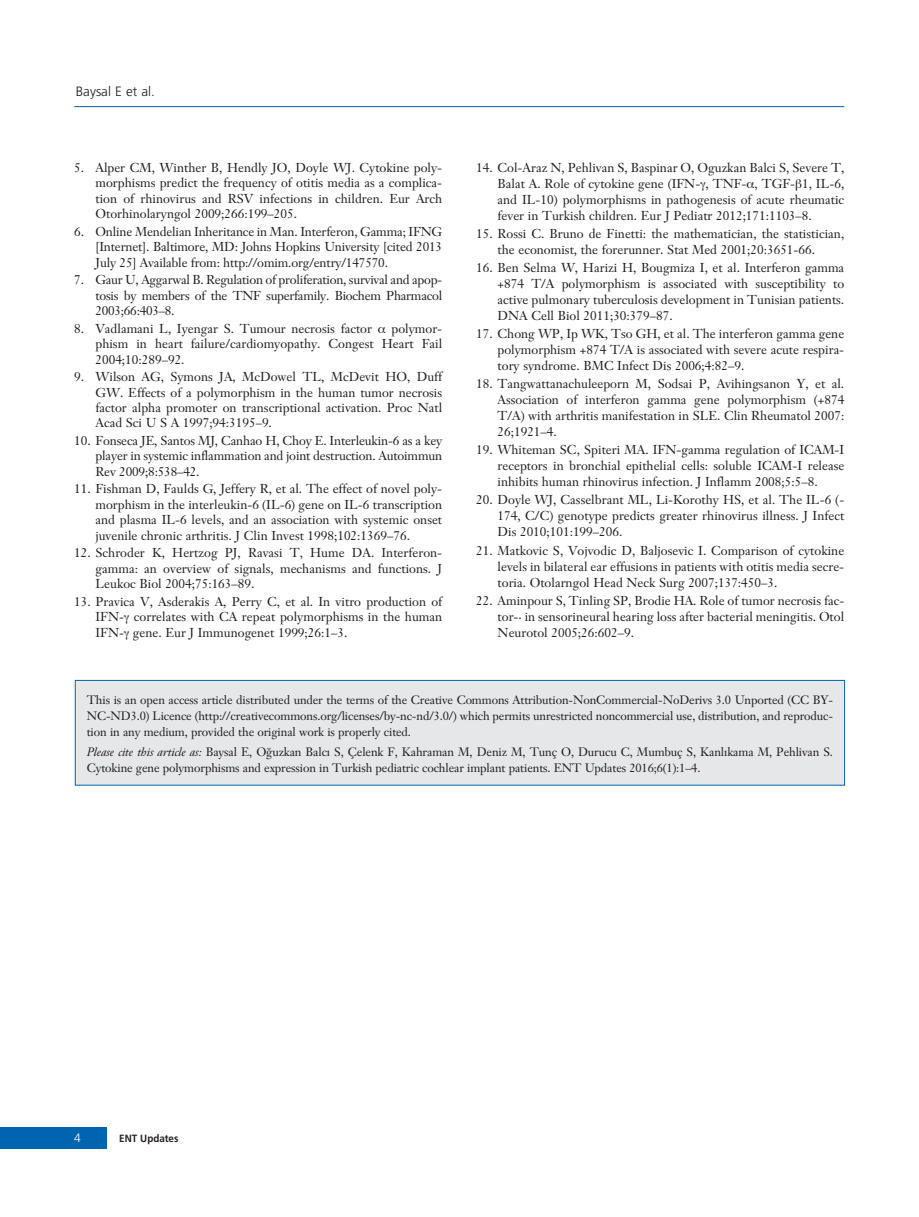
<style>
.page{position:relative;width:919px;height:1217px;background:#fff}
.page>*{position:absolute;margin:0;border:0;box-sizing:border-box;transform-origin:0 0}
.t1{font:300 13.5px "Frutiger";color:#231f20}
.t2{font:12.75px/15.5px "Janson Text";color:#231f20;text-align:justify}
.t3{font:12px/15.9px "Janson Text";letter-spacing:-.01em;color:#231f20;text-align:justify}
.t4{font:300 12px "Frutiger";color:#fff}
.t5{font:700 10.5px "Frutiger";color:#231f20;scale:.94 1}
.s1{font-style:italic}
</style>
<div class="page">
<div style="left:0;top:1127px;width:106px;height:21px;background:#0064b1"></div>
<hr style="left:74px;top:106px;width:770px;height:1px;background:#0064b1">
<div style="left:76px;top:680px;width:768px;height:104px;background:#e6e7e8"></div>
<div style="left:75px;top:680px;width:769px;height:105px;border:1px solid #0064b1"></div>
<p class="t1" style="left:76px;top:85px;width:81px">Baysal E et al.</p>
<p class="t2" style="left:95px;top:161px;width:348px;text-indent:-21px">5. Alper CM, Winther B, Hendly JO, Doyle WJ. Cytokine poly&shy;morphisms predict the frequency of otitis media as a complica&shy;tion of rhinovirus and RSV infections in children. Eur Arch Otorhinolaryngol 2009;266:199–205.</p>
<p class="t2" style="left:95px;top:225px;width:348px;text-indent:-21px">6. Online Mendelian Inheritance in Man. Interferon, Gamma; IFNG [Internet]. Baltimore, MD: Johns Hopkins University [cited 2013<br>July 25] Available from: http://omim.org/entry/147570.</p>
<p class="t2" style="left:95px;top:273px;width:348px;text-indent:-21px">7. Gaur U, Aggarwal B. Regulation of proliferation, survival and apop&shy;tosis by members of the TNF superfamily. Biochem Pharmacol 2003;66:403–8.</p>
<p class="t2" style="left:74px;top:322px;width:299px">8. Vadlamani L, Iyengar S. Tumour necrosis factor</p>
<p class="t2" style="left:95px;top:322px;width:348px;text-indent:296px">polymor&shy;phism in heart failure/cardiomyopathy. Congest Heart Fail 2004;10:289–92.</p>
<p class="t2" style="left:95px;top:370px;width:348px;text-indent:-21px">9. Wilson AG, Symons JA, McDowel TL, McDevit HO, Duff GW. Effects of a polymorphism in the human tumor necrosis factor alpha promoter on transcriptional activation. Proc Natl Acad Sci U S A 1997;94:3195–9.</p>
<p class="t2" style="left:95px;top:434px;width:348px;text-indent:-21px">10. Fonseca JE, Santos MJ, Canhao H, Choy E. Interleukin-6 as a key player in systemic inflammation and joint destruction. Autoimmun Rev 2009;8:538–42.</p>
<p class="t2" style="left:95px;top:482px;width:348px;text-indent:-21px">11. Fishman D, Faulds G, Jeffery R, et al. The effect of novel poly&shy;morphism in the interleukin-6 (IL-6) gene on IL-6 transcription and plasma IL-6 levels, and an association with systemic onset juvenile chronic arthritis. J Clin Invest 1998;102:1369–76.</p>
<p class="t2" style="left:95px;top:546px;width:348px;text-indent:-21px">12. Schroder K, Hertzog PJ, Ravasi T, Hume DA. Interferon&shy;gamma: an overview of signals, mechanisms and functions. J Leukoc Biol 2004;75:163–89.</p>
<p class="t2" style="left:95px;top:594px;width:348px;text-indent:-21px">13. Pravica V, Asderakis A, Perry C, et al. In vitro production of IFN- correlates with CA repeat polymorphisms in the human IFN- gene. Eur J Immunogenet 1999;26:1–3.</p>
<p class="t2" style="left:497px;top:161px;width:348px;line-height:16px;text-indent:-21px">14. Col-Araz N, Pehlivan S, Baspinar O, Oguzkan Balci S, Severe T, Balat A. Role of cytokine gene (IFN- , TNF- , TGF- 1, IL-6, and IL-10) polymorphisms in pathogenesis of acute rheumatic fever in Turkish children. Eur J Pediatr 2012;171:1103–8.</p>
<p class="t2" style="left:497px;top:227px;width:348px;line-height:16px;text-indent:-21px">15. Rossi C. Bruno de Finetti: the mathematician, the statistician, the economist, the forerunner. Stat Med 2001;20:3651-66.</p>
<p class="t2" style="left:497px;top:261px;width:348px;line-height:16px;text-indent:-21px">16. Ben Selma W, Harizi H, Bougmiza I, et al. Interferon gamma +874 T/A polymorphism is associated with susceptibility to active pulmonary tuberculosis development in Tunisian patients.<br>DNA Cell Biol 2011;30:379–87.</p>
<p class="t2" style="left:497px;top:327px;width:348px;line-height:16px;text-indent:-21px">17. Chong WP, Ip WK, Tso GH, et al. The interferon gamma gene polymorphism +874 T/A is associated with severe acute respira&shy;tory syndrome. BMC Infect Dis 2006;4:82–9.</p>
<p class="t2" style="left:497px;top:377px;width:348px;line-height:16px;text-indent:-21px">18. Tangwattanachuleeporn M, Sodsai P, Avihingsanon Y, et al.<br>Association of interferon gamma gene polymorphism (+874<br>T/A) with arthritis manifestation in SLE. Clin Rheumatol 2007:<br>26;1921–4.</p>
<p class="t2" style="left:497px;top:443px;width:348px;line-height:16px;text-indent:-21px">19. Whiteman SC, Spiteri MA. IFN-gamma regulation of ICAM-I receptors in bronchial epithelial cells: soluble ICAM-I release inhibits human rhinovirus infection. J Inflamm 2008;5:5–8.</p>
<p class="t2" style="left:497px;top:493px;width:348px;line-height:16px;text-indent:-21px">20. Doyle WJ, Casselbrant ML, Li-Korothy HS, et al. The IL-6 (- 174, C/C) genotype predicts greater rhinovirus illness. J Infect Dis 2010;101:199–206.</p>
<p class="t2" style="left:497px;top:543px;width:348px;line-height:16px;text-indent:-21px">21. Matkovic S, Vojvodic D, Baljosevic I. Comparison of cytokine levels in bilateral ear effusions in patients with otitis media secre&shy;toria. Otolarngol Head Neck Surg 2007;137:450–3.</p>
<p class="t2" style="left:497px;top:593px;width:348px;line-height:16px;text-indent:-21px">22. Aminpour S, Tinling SP, Brodie HA. Role of tumor necrosis fac&shy;tor-· in sensorineural hearing loss after bacterial meningitis. Otol Neurotol 2005;26:602–9.</p>
<p class="t3" style="left:87px;top:693px;width:747px">This is an open access article distributed under the terms of the Creative Commons Attribution-NonCommercial-NoDerivs 3.0 Unported (CC BY-NC-ND3.0) Licence (http://creativecommons.org/licenses/by-nc-nd/3.0/) which permits unrestricted noncommercial use, distribution, and reproduc&shy;tion in any medium, provided the original work is properly cited.</p>
<p class="t3" style="left:87px;top:744px;width:747px"><span class="s1">Please cite this article as:</span> Baysal E, O¤uzkan Balc› S, Çelenk F, Kahraman M, Deniz M, Tunç O, Durucu C, Mumbuç S, Kanl›kama M, Pehlivan S.<br>Cytokine gene polymorphisms and expression in Turkish pediatric cochlear implant patients. ENT Updates 2016;6(1):1–4.</p>
<p class="t4" style="left:74px;top:1132px;width:8px">4</p>
<p class="t5" style="left:119px;top:1133px;width:64px">ENT Updates</p>
</div>
